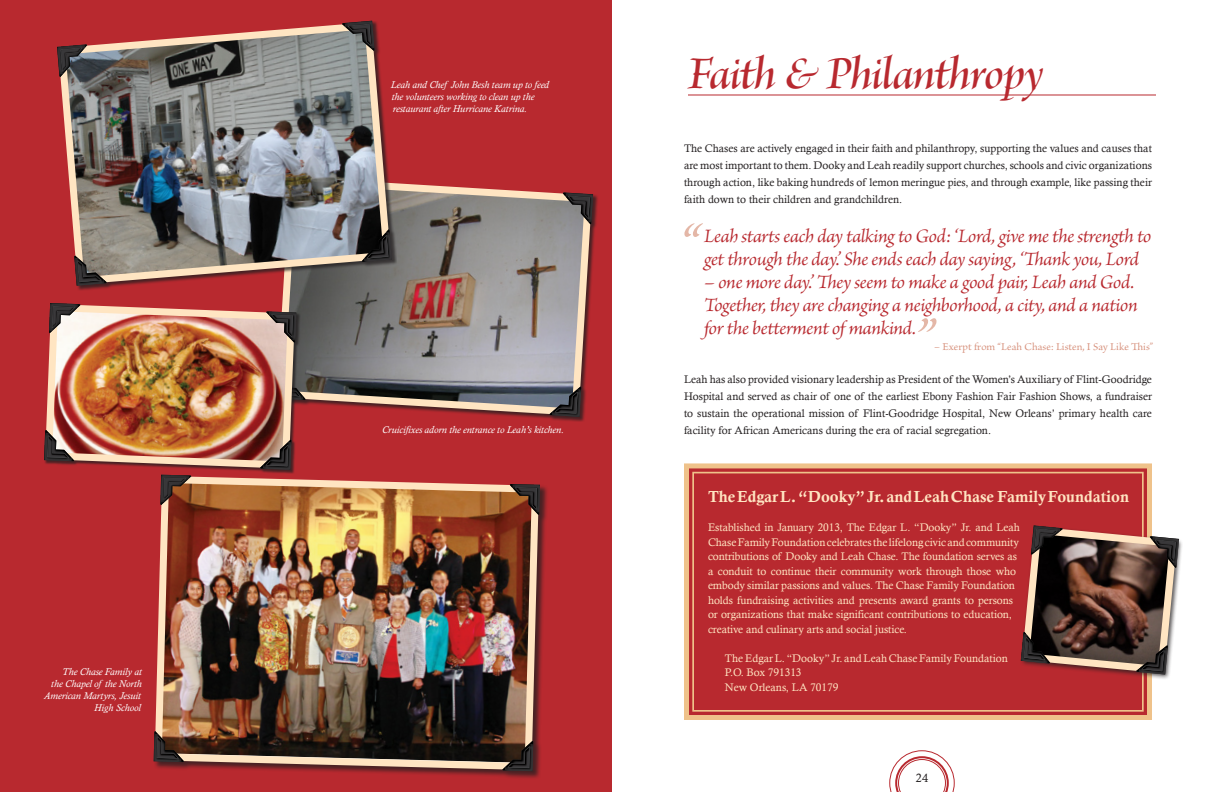
<style>
.page{position:relative;width:1224px;height:792px;background:#fff}
.page>*{position:absolute;margin:0;border:0;box-sizing:border-box;transform-origin:0 0}
.t1{font:italic 60px "Brioso Pro";color:#e4b7a7}
.t2{font:50px "Brioso Pro Semibold It Disp";letter-spacing:-.025em;color:#b8292f}
.t3{font:italic 20px/23px "Brioso Pro";letter-spacing:-.02em;color:#b8292f}
.t4{font:16px "Calis MT Bol";color:#ffe5c2}
.t5{font:12px "Calisto";color:#231f20}
.t6{font:11px/17px "Calisto";color:#231f20;text-align:justify}
.t7{font:11px/14.5px "Calisto";letter-spacing:-.005em;color:#ffe5c2}
.t8{font:11px "Brioso Pro";color:#d68f7a}
.t9{font:italic 10px/12px "Calisto";color:#fff}
</style>
<div class="page">
<div style="left:0;top:0;width:612px;height:792px;background:#b8292f"></div>
<svg style="left:282px;top:183px;width:314px;height:236px;background:#937f7d"></svg>
<svg style="left:563px;top:193px;width:30px;height:31px"></svg>
<img style="left:549px;top:386px;width:32px;height:1px">
<svg style="left:549px;top:387px;width:32px;height:30px"></svg>
<img style="left:60px;top:20px;width:335px;height:268px">
<svg style="left:57px;top:44px;width:30px;height:33px"></svg>
<svg style="left:342px;top:21px;width:33px;height:30px"></svg>
<svg style="left:362px;top:229px;width:30px;height:33px"></svg>
<svg style="left:74px;top:256px;width:33px;height:30px"></svg>
<div style="left:154px;top:475px;width:394px;height:304px;background:#231f20;opacity:.75"></div>
<img style="left:153px;top:475px;width:390px;height:299px">
<img style="left:44px;top:303px;width:262px;height:202px">
<svg style="left:510px;top:484px;width:30px;height:31px"></svg>
<svg style="left:502px;top:741px;width:31px;height:30px"></svg>
<svg style="left:154px;top:731px;width:30px;height:31px"></svg>
<hr style="left:688px;top:94px;width:468px;height:1px;background:#b8292f">
<svg style="left:889px;top:750px;width:66px;height:42px"></svg>
<svg style="left:684px;top:463px;width:468px;height:257px;background:#bb3335"></svg>
<div style="left:692px;top:472px;width:452px;height:240px;border:2px solid #efc28a"></div>
<div style="left:1020px;top:524px;width:163px;height:156px;background:#231f20;opacity:.75"></div>
<svg style="left:1018px;top:523px;width:163px;height:154px;background:#704d46"></svg>
<p class="t9" style="left:44px;top:666px;width:100px;text-align:right">The Chase Family at<br>the Chapel of the North<br>American Martyrs, Jesuit<br>High School</p>
<p class="t9" style="left:391px;top:79px;width:160px">Leah and Chef John Besh team up to feed the volunteers working to clean up the restaurant after Hurricane Katrina.</p>
<p class="t9" style="left:382px;top:424px;width:184px">Cruicifixes adorn the entrance to Leah’s kitchen.</p>
<h2 class="t2" style="left:688px;top:41px;width:357px">Faith &amp; Philanthropy</h2>
<p class="t6" style="left:684px;top:139px;width:470px">The Chases are actively engaged in their faith and philanthropy, supporting the values and causes that are most important to them. Dooky and Leah readily support churches, schools and civic organizations through action, like baking hundreds of lemon meringue pies, and through example, like passing their faith down to their children and grandchildren.</p>
<h1 class="t1" style="left:680px;top:209px;width:22px">“</h1>
<h3 class="t3" style="left:704px;top:224px;width:449px">Leah starts each day talking to God: ‘Lord, give me the strength to get through the day.’ She ends each day saying, ‘Thank you, Lord</h3>
<h3 class="t3" style="left:704px;top:270px;width:435px">– one more day.’ They seem to make a good pair, Leah and God.<br>Together, they are changing a neighborhood, a city, and a nation for the betterment of mankind.</h3>
<h1 class="t1" style="left:914px;top:304px;width:23px">”</h1>
<p class="t8" style="left:934px;top:340px;width:221px">– Exerpt from “Leah Chase: Listen, I Say Like This”</p>
<p class="t6" style="left:684px;top:370px;width:470px">Leah has also provided visionary leadership as President of the Women’s Auxiliary of Flint-Goodridge Hospital and served as chair of one of the earliest Ebony Fashion Fair Fashion Shows, a fundraiser to sustain the operational mission of Flint-Goodridge Hospital, New Orleans’ primary health care facility for African Americans during the era of racial segregation.</p>
<h3 class="t4" style="left:708px;top:488px;width:423px">The Edgar L. “Dooky” Jr. and Leah Chase Family Foundation</h3>
<p class="t7" style="left:708px;top:520px;width:314px">Established in January 2013, The Edgar L. “Dooky” Jr. and Leah Chase Family Foundation celebrates the lifelong civic and community contributions of Dooky and Leah Chase. The foundation serves as a conduit to continue their community work through those who embody similar passions and values. The Chase Family Foundation holds fundraising activities and presents award grants to persons or organizations that make significant contributions to education, creative and culinary arts and social justice.</p>
<p class="t7" style="left:725px;top:651px;width:285px">The Edgar L. “Dooky” Jr. and Leah Chase Family Foundation<br>P.O. Box 791313<br>New Orleans, LA 70179</p>
<p class="t5" style="left:916px;top:771px;width:14px">24</p>
</div>
